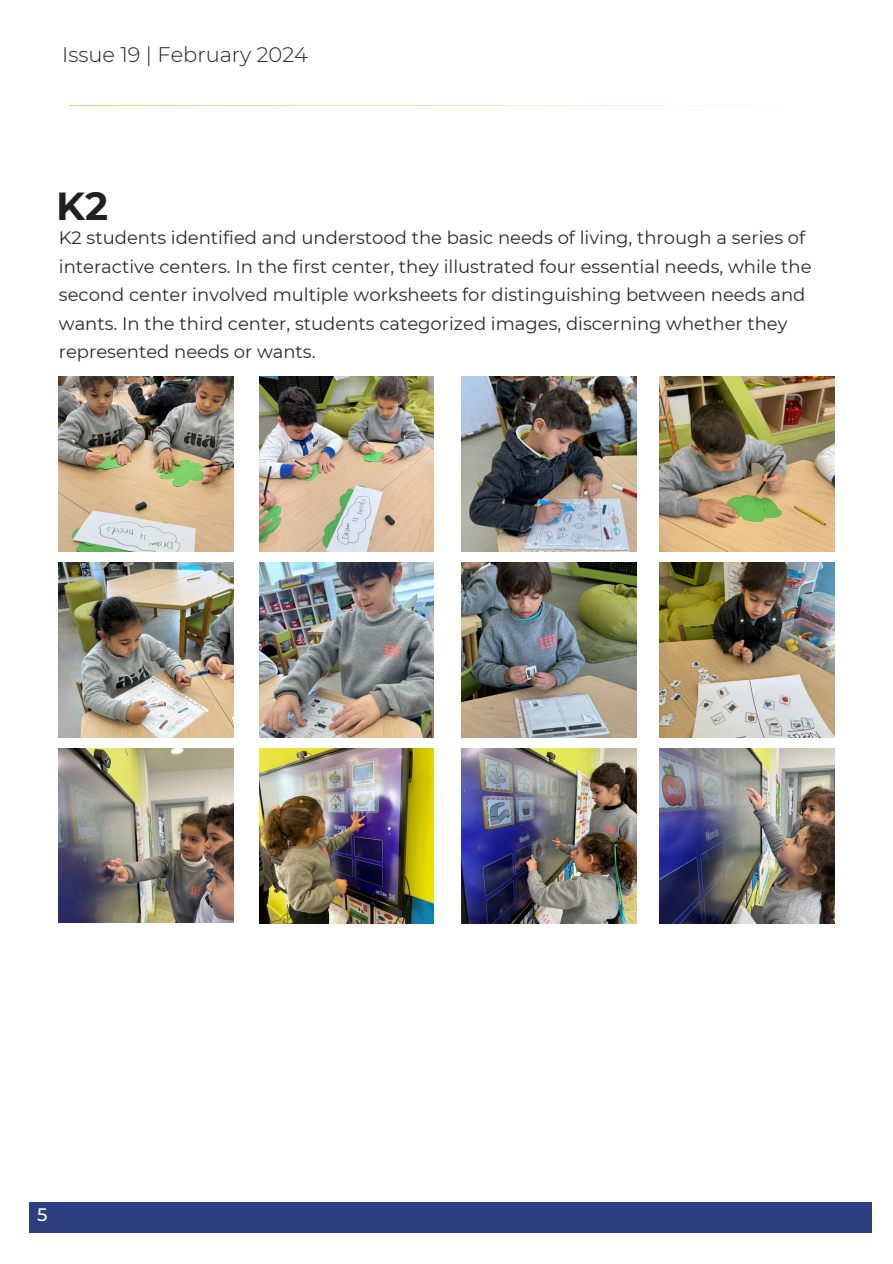
<style>
.page{position:relative;width:893px;height:1264px;background:#fff}
.page>*{position:absolute;margin:0;border:0;box-sizing:border-box;transform-origin:0 0}
.t1{font:700 39px "Montserrat";color:#231f20}
.t2{font:300 21px "Montserrat";color:#231f20}
.t3{font:18px/28.5px "Montserrat";color:#2b2b2b}
.t4{font:500 18px "Montserrat";color:#fff}
</style>
<div class="page">
<svg style="left:69px;top:105px;width:694px;height:1px"></svg>
<div style="left:29px;top:1202px;width:842px;height:31px;background:#2d3f81"></div>
<img style="left:259px;top:377px;width:174px;height:174px">
<img style="left:59px;top:377px;width:175px;height:174px">
<img style="left:259px;top:563px;width:174px;height:174px">
<img style="left:59px;top:563px;width:175px;height:174px">
<img style="left:659px;top:562px;width:175px;height:175px">
<img style="left:461px;top:562px;width:175px;height:175px">
<img style="left:259px;top:748px;width:174px;height:175px">
<img style="left:461px;top:376px;width:175px;height:175px">
<img style="left:659px;top:748px;width:175px;height:175px">
<img style="left:461px;top:748px;width:175px;height:175px">
<img style="left:659px;top:376px;width:175px;height:175px">
<img style="left:59px;top:748px;width:174px;height:174px">
<p class="t2" style="left:62px;top:41px;width:247px">Issue 19 | February 2024</p>
<p class="t1" style="left:56px;top:182px;width:53px">K2</p>
<p class="t3" style="left:59px;top:224px;width:754px">K2 students identified and understood the basic needs of living, through a series of interactive centers. In the first center, they illustrated four essential needs, while the second center involved multiple worksheets for distinguishing between needs and wants. In the third center, students categorized images, discerning whether they represented needs or wants.</p>
<p class="t4" style="left:37px;top:1203px;width:12px">5</p>
</div>
